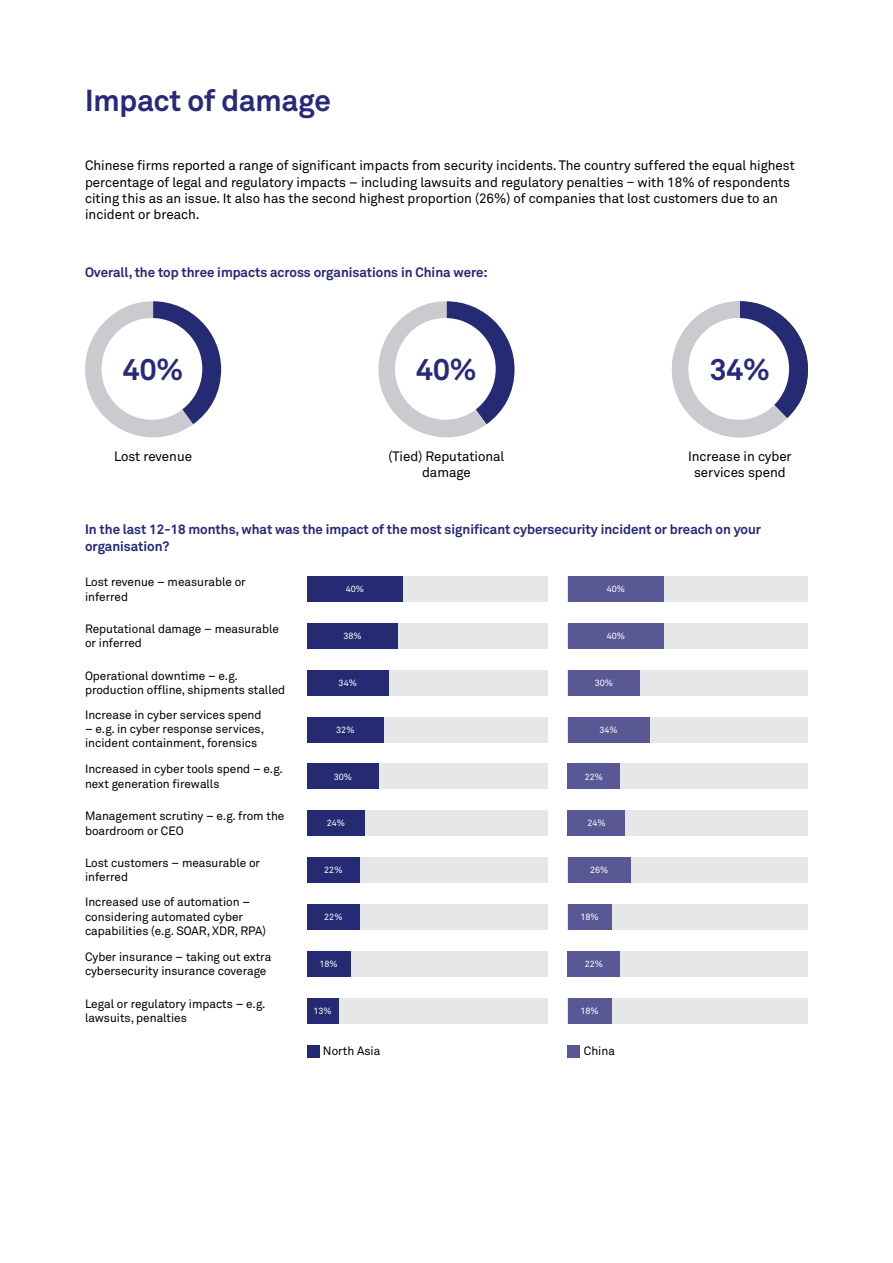
<style>
.page{position:relative;width:893px;height:1263px;background:#fff}
.page>*{position:absolute;margin:0;border:0;box-sizing:border-box;transform-origin:0 0}
.t1{font:700 30px "Telstra Akkurat";color:#272979}
.t2{font:13.5px/16.2px "Telstra Akkurat";color:#000;text-align:center}
.t3{font:700 13.5px/16.2px "Telstra Akkurat";color:#272979}
.t4{font:700 13.5px "Telstra Akkurat";color:#262978}
.t5{font:12px/14.4px "Telstra Akkurat";color:#000}
.t6{font:9px "Telstra Akkurat";color:#fff}
.s1{font-size:12px}
</style>
<div class="page">
<svg style="left:378px;top:301px;width:136px;height:137px"></svg>
<div style="left:395px;top:318px;width:101px;height:102px;background:#fff;border-radius:50%"></div>
<svg style="left:85px;top:301px;width:136px;height:137px"></svg>
<div style="left:102px;top:318px;width:100px;height:102px;background:#fff;border-radius:50%"></div>
<div style="left:568px;top:764px;width:240px;height:25px;background:#e6e7e8"></div>
<div style="left:307px;top:764px;width:240px;height:25px;background:#e6e7e8"></div>
<div style="left:307px;top:764px;width:72px;height:25px;background:#242b72"></div>
<div style="left:568px;top:998px;width:240px;height:25px;background:#e6e7e8"></div>
<div style="left:307px;top:998px;width:240px;height:25px;background:#e6e7e8"></div>
<div style="left:307px;top:998px;width:31px;height:25px;background:#242b72"></div>
<div style="left:568px;top:951px;width:240px;height:26px;background:#e6e7e8"></div>
<div style="left:307px;top:951px;width:240px;height:26px;background:#e6e7e8"></div>
<div style="left:307px;top:951px;width:43px;height:26px;background:#242b72"></div>
<div style="left:568px;top:623px;width:240px;height:26px;background:#e6e7e8"></div>
<div style="left:307px;top:623px;width:240px;height:26px;background:#e6e7e8"></div>
<div style="left:307px;top:623px;width:91px;height:26px;background:#242b72"></div>
<div style="left:568px;top:904px;width:240px;height:26px;background:#e6e7e8"></div>
<div style="left:307px;top:904px;width:240px;height:26px;background:#e6e7e8"></div>
<div style="left:307px;top:904px;width:53px;height:26px;background:#242b72"></div>
<div style="left:568px;top:857px;width:240px;height:26px;background:#e6e7e8"></div>
<div style="left:307px;top:857px;width:240px;height:26px;background:#e6e7e8"></div>
<div style="left:307px;top:857px;width:53px;height:26px;background:#242b72"></div>
<div style="left:568px;top:717px;width:240px;height:25px;background:#e6e7e8"></div>
<div style="left:307px;top:717px;width:240px;height:25px;background:#e6e7e8"></div>
<div style="left:307px;top:717px;width:77px;height:25px;background:#242b72"></div>
<div style="left:568px;top:670px;width:240px;height:25px;background:#e6e7e8"></div>
<div style="left:307px;top:670px;width:240px;height:25px;background:#e6e7e8"></div>
<div style="left:307px;top:670px;width:81px;height:25px;background:#242b72"></div>
<div style="left:568px;top:810px;width:240px;height:26px;background:#e6e7e8"></div>
<div style="left:307px;top:810px;width:240px;height:26px;background:#e6e7e8"></div>
<div style="left:307px;top:810px;width:58px;height:26px;background:#242b72"></div>
<div style="left:568px;top:576px;width:240px;height:26px;background:#e6e7e8"></div>
<div style="left:307px;top:576px;width:240px;height:26px;background:#e6e7e8"></div>
<div style="left:307px;top:576px;width:96px;height:26px;background:#242b72"></div>
<div style="left:307px;top:1045px;width:12px;height:12px;background:#222a6f"></div>
<div style="left:568px;top:1045px;width:12px;height:12px;background:#595894"></div>
<svg style="left:671px;top:301px;width:137px;height:137px"></svg>
<div style="left:688px;top:318px;width:101px;height:102px;background:#fff;border-radius:50%"></div>
<div style="left:568px;top:904px;width:43px;height:26px;background:#595894"></div>
<div style="left:568px;top:998px;width:43px;height:25px;background:#595894"></div>
<div style="left:568px;top:951px;width:52px;height:26px;background:#595894"></div>
<div style="left:568px;top:764px;width:52px;height:25px;background:#595894"></div>
<div style="left:568px;top:717px;width:81px;height:25px;background:#595894"></div>
<div style="left:568px;top:670px;width:72px;height:25px;background:#595894"></div>
<div style="left:568px;top:810px;width:57px;height:26px;background:#595894"></div>
<div style="left:568px;top:576px;width:96px;height:26px;background:#595894"></div>
<div style="left:568px;top:623px;width:96px;height:26px;background:#595894"></div>
<div style="left:568px;top:857px;width:62px;height:26px;background:#595894"></div>
<h1 class="t1" style="left:85px;top:82px;width:247px">Impact of damage</h1>
<p class="t2" style="left:85px;top:158px;width:711px;text-align:left">Chinese firms reported a range of significant impacts from security incidents. The country suffered the equal highest percentage of legal and regulatory impacts – including lawsuits and regulatory penalties <span class="s1">–</span> with 18% of respondents citing this as an issue. It also has the second highest proportion (26%) of companies that lost customers due to an incident or breach.</p>
<p class="t4" style="left:85px;top:264px;width:404px">Overall, the top three impacts across organisations in China were:</p>
<h1 class="t1" style="left:123px;top:351px;width:62px">40%</h1>
<h1 class="t1" style="left:416px;top:351px;width:62px">40%</h1>
<h1 class="t1" style="left:710px;top:351px;width:62px">34%</h1>
<p class="t2" style="left:114px;top:448px;width:80px">Lost revenue</p>
<p class="t2" style="left:389px;top:448px;width:117px">(Tied) Reputational damage</p>
<p class="t2" style="left:688px;top:448px;width:105px">Increase in cyber services spend</p>
<p class="t3" style="left:85px;top:521px;width:677px">In the last 12-18 months, what was the impact of the most significant cybersecurity incident or breach on your organisation?</p>
<p class="t5" style="left:85px;top:575px;width:162px">Lost revenue – measurable or inferred</p>
<p class="t5" style="left:85px;top:622px;width:195px">Reputational damage – measurable or inferred</p>
<p class="t5" style="left:85px;top:668px;width:202px">Operational downtime – e.g. production offline, shipments stalled</p>
<p class="t5" style="left:85px;top:707px;width:178px">Increase in cyber services spend</p>
<p class="t5" style="left:85px;top:722px;width:181px">– e.g. in cyber response services, incident containment, forensics</p>
<p class="t6" style="left:346px;top:584px;width:20px">40%</p>
<p class="t6" style="left:343px;top:631px;width:20px">38%</p>
<p class="t6" style="left:339px;top:677px;width:20px">34%</p>
<p class="t6" style="left:336px;top:724px;width:20px">32%</p>
<p class="t5" style="left:85px;top:762px;width:199px">Increased in cyber tools spend – e.g. next generation firewalls</p>
<p class="t6" style="left:334px;top:771px;width:20px">30%</p>
<p class="t5" style="left:85px;top:809px;width:201px">Management scrutiny – e.g. from the boardroom or CEO</p>
<p class="t5" style="left:85px;top:856px;width:177px">Lost customers – measurable or inferred</p>
<p class="t5" style="left:85px;top:895px;width:182px">Increased use of automation – considering automated cyber capabilities (e.g. SOAR, XDR, RPA)</p>
<p class="t5" style="left:85px;top:950px;width:188px">Cyber insurance – taking out extra cybersecurity insurance coverage</p>
<p class="t5" style="left:85px;top:996px;width:182px">Legal or regulatory impacts – e.g. lawsuits, penalties</p>
<p class="t6" style="left:327px;top:818px;width:20px">24%</p>
<p class="t6" style="left:324px;top:865px;width:20px">22%</p>
<p class="t6" style="left:324px;top:912px;width:20px">22%</p>
<p class="t6" style="left:319px;top:959px;width:20px">18%</p>
<p class="t6" style="left:313px;top:1005px;width:20px">13%</p>
<p class="t6" style="left:607px;top:584px;width:20px">40%</p>
<p class="t6" style="left:607px;top:631px;width:20px">40%</p>
<p class="t6" style="left:595px;top:677px;width:20px">30%</p>
<p class="t6" style="left:599px;top:724px;width:20px">34%</p>
<p class="t6" style="left:585px;top:771px;width:20px">22%</p>
<p class="t6" style="left:587px;top:818px;width:20px">24%</p>
<p class="t6" style="left:590px;top:865px;width:20px">26%</p>
<p class="t6" style="left:580px;top:912px;width:20px">18%</p>
<p class="t6" style="left:585px;top:959px;width:20px">22%</p>
<p class="t6" style="left:580px;top:1005px;width:20px">18%</p>
<p class="t5" style="left:323px;top:1044px;width:59px">North Asia</p>
<p class="t5" style="left:584px;top:1044px;width:33px">China</p>
</div>
